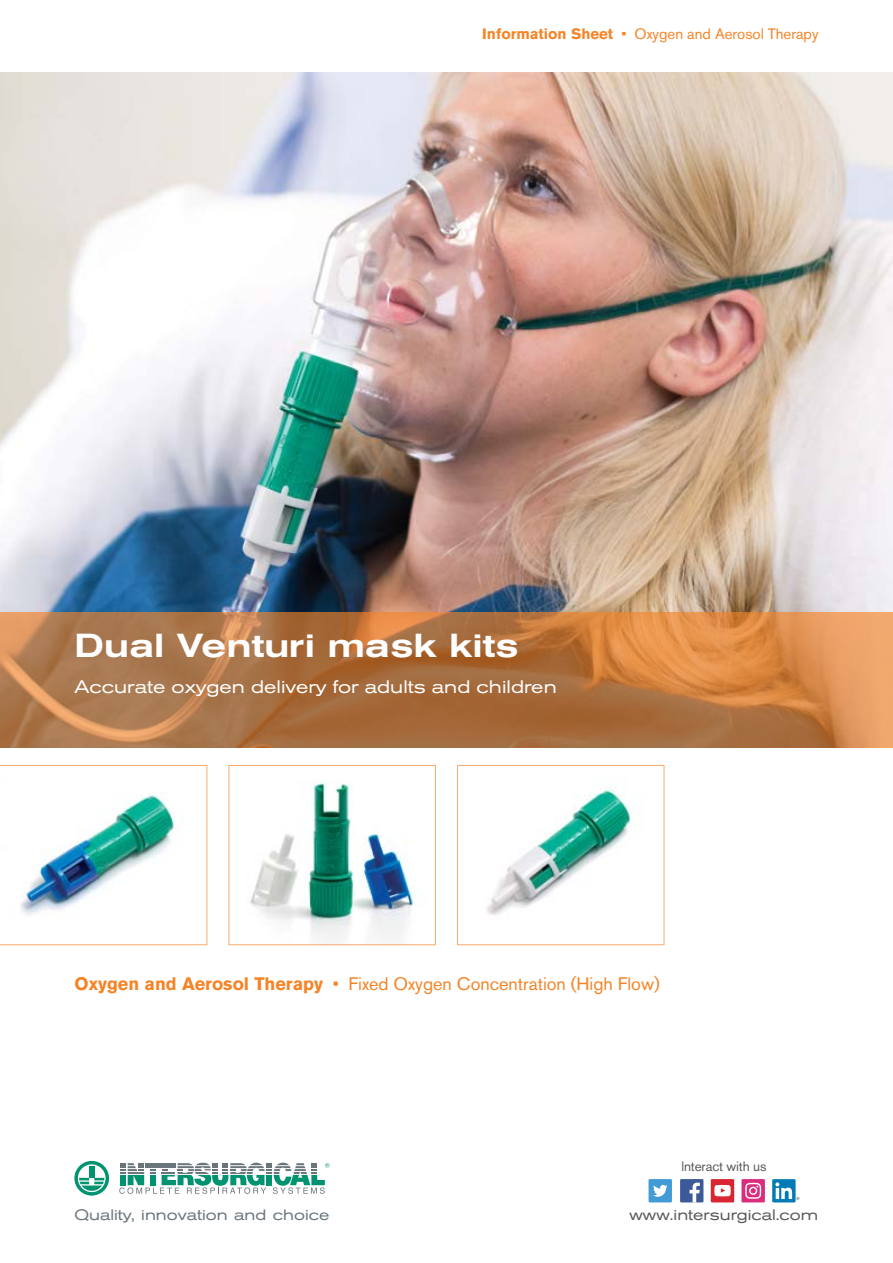
<style>
.page{position:relative;width:893px;height:1263px;background:#fff}
.page>*{position:absolute;margin:0;border:0;box-sizing:border-box;transform-origin:0 0}
.t1{font:500 expanded 33px "Akzidenz Grotesk Pro";color:#fff}
.t2{font:18px "Akzidenz Grotesk BQ";color:#f58427}
.t3{font:expanded 18px "Akzidenz Grotesk Pro";color:#fff}
.t4{font:15px "Akzidenz Grotesk Pro";color:#f58427}
.t5{font:expanded 15px "Akzidenz Grotesk BQ";color:#6a747b}
.t6{font:expanded 15px "Akzidenz Grotesk Pro";color:#58595b}
.t7{font:13.5px "Akzidenz Grotesk Pro";letter-spacing:-.01em;color:#58595b}
.s1{font-weight:700}
</style>
<div class="page">
<img style="left:0;top:72px;width:893px;height:540px">
<svg style="left:74px;top:1161px;width:35px;height:34px"></svg>
<svg style="left:119px;top:1163px;width:211px;height:31px"></svg>
<svg style="left:0;top:612px;width:893px;height:135px;background:#b97946"></svg>
<svg style="left:0;top:765px;width:207px;height:180px"></svg>
<img style="left:250px;top:782px;width:173px;height:160px">
<div style="left:229px;top:765px;width:207px;height:180px;border:1px solid #faab6d"></div>
<img style="left:487px;top:786px;width:144px;height:129px">
<div style="left:457px;top:765px;width:207px;height:180px;border:1px solid #faab6d"></div>
<div style="left:648px;top:1179px;width:24px;height:23px;background:#439bd6"></div>
<svg style="left:653px;top:1184px;width:15px;height:13px"></svg>
<div style="left:680px;top:1179px;width:23px;height:23px;background:#3c5a99"></div>
<svg style="left:689px;top:1182px;width:11px;height:20px"></svg>
<div style="left:711px;top:1179px;width:23px;height:23px;background:#d92632"></div>
<svg style="left:714px;top:1185px;width:17px;height:11px"></svg>
<div style="left:741px;top:1179px;width:24px;height:23px;background:#da2d7c"></div>
<svg style="left:745px;top:1183px;width:16px;height:16px"></svg>
<div style="left:772px;top:1179px;width:24px;height:23px;background:#007bb6"></div>
<svg style="left:775px;top:1182px;width:24px;height:18px"></svg>
<p class="t4" style="left:482px;top:24px;width:338px"><span class="s1">Information Sheet</span> • Oxygen and Aerosol Therapy</p>
<h1 class="t1" style="left:74px;top:624px;width:446px">Dual Venturi mask kits</h1>
<p class="t3" style="left:74px;top:675px;width:484px">Accurate oxygen delivery for adults and children</p>
<p class="t2" style="left:74px;top:973px;width:587px"><span class="s1">Oxygen and Aerosol Therapy</span> • Fixed Oxygen Concentration (High Flow)</p>
<p class="t5" style="left:74px;top:1206px;width:257px">Quality, innovation and choice</p>
<p class="t7" style="left:681px;top:1157px;width:87px">lnteract with us</p>
<p class="t6" style="left:629px;top:1205px;width:190px">www.intersurgical.com</p>
</div>
